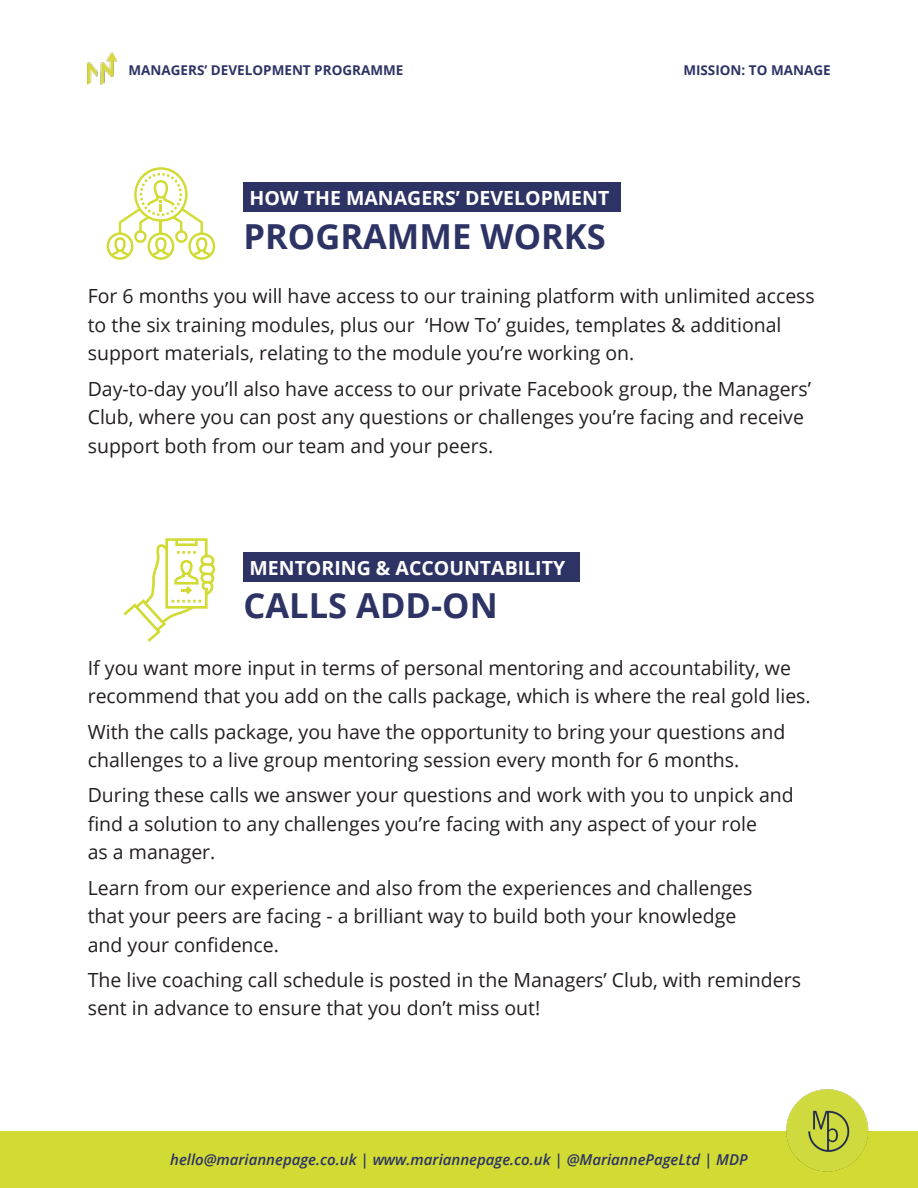
<style>
.page{position:relative;width:918px;height:1188px;background:#fff}
.page>*{position:absolute;margin:0;border:0;box-sizing:border-box;transform-origin:0 0}
.t1{font:700 34.5px "Open Sans";color:#2d3364}
.t2{font:19.5px/28.5px "Open Sans";color:#231f20}
.t3{font:700 19.5px "Open Sans";color:#fff}
.t4{font:italic 600 15px "Open Sans";color:#2d3364}
.t5{font:700 13.5px "Open Sans";color:#2d3364}
</style>
<div class="page">
<div style="left:0;top:1131px;width:918px;height:57px;background:#d1db34"></div>
<img style="left:786px;top:1089px;width:83px;height:83px">
<img style="left:86px;top:52px;width:32px;height:33px">
<div style="left:244px;top:183px;width:377px;height:29px;background:#2d3364"></div>
<div style="left:244px;top:553px;width:336px;height:29px;background:#2d3364"></div>
<svg style="left:107px;top:167px;width:108px;height:93px"></svg>
<svg style="left:123px;top:538px;width:92px;height:104px"></svg>
<p class="t5" style="left:129px;top:61px;width:276px">MANAGERS’ DEVELOPMENT PROGRAMME</p>
<p class="t5" style="left:683px;top:61px;width:149px">MISSION: TO MANAGE</p>
<p class="t3" style="left:250px;top:184px;width:361px">HOW THE MANAGERS’ DEVELOPMENT</p>
<p class="t1" style="left:244px;top:212px;width:364px">PROGRAMME WORKS</p>
<p class="t2" style="left:88px;top:282px;width:729px">For 6 months you will have access to our training platform with unlimited access to the six training modules, plus our ‘How To’ guides, templates &amp; additional support materials, relating to the module you’re working on.</p>
<p class="t2" style="left:88px;top:374px;width:725px">Day-to-day you’ll also have access to our private Facebook group, the Managers’<br>Club, where you can post any questions or challenges you’re facing and receive support both from our team and your peers.</p>
<p class="t3" style="left:250px;top:554px;width:317px">MENTORING &amp; ACCOUNTABILITY</p>
<p class="t1" style="left:244px;top:581px;width:256px">CALLS ADD-ON</p>
<p class="t2" style="left:88px;top:653px;width:725px">If you want more input in terms of personal mentoring and accountability, we recommend that you add on the calls package, which is where the real gold lies.</p>
<p class="t2" style="left:88px;top:717px;width:699px">With the calls package, you have the opportunity to bring your questions and challenges to a live group mentoring session every month for 6 months.</p>
<p class="t2" style="left:88px;top:781px;width:708px">During these calls we answer your questions and work with you to unpick and find a solution to any challenges you’re facing with any aspect of your role<br>as a manager.</p>
<p class="t2" style="left:88px;top:873px;width:666px">Learn from our experience and also from the experiences and challenges that your peers are facing - a brilliant way to build both your knowledge and your confidence.</p>
<p class="t2" style="left:88px;top:965px;width:715px">The live coaching call schedule is posted in the Managers’ Club, with reminders sent in advance to ensure that you don’t miss out!</p>
<p class="t4" style="left:170px;top:1149px;width:579px">hello@mariannepage.co.uk | www.mariannepage.co.uk | @MariannePageLtd | MDP</p>
</div>
